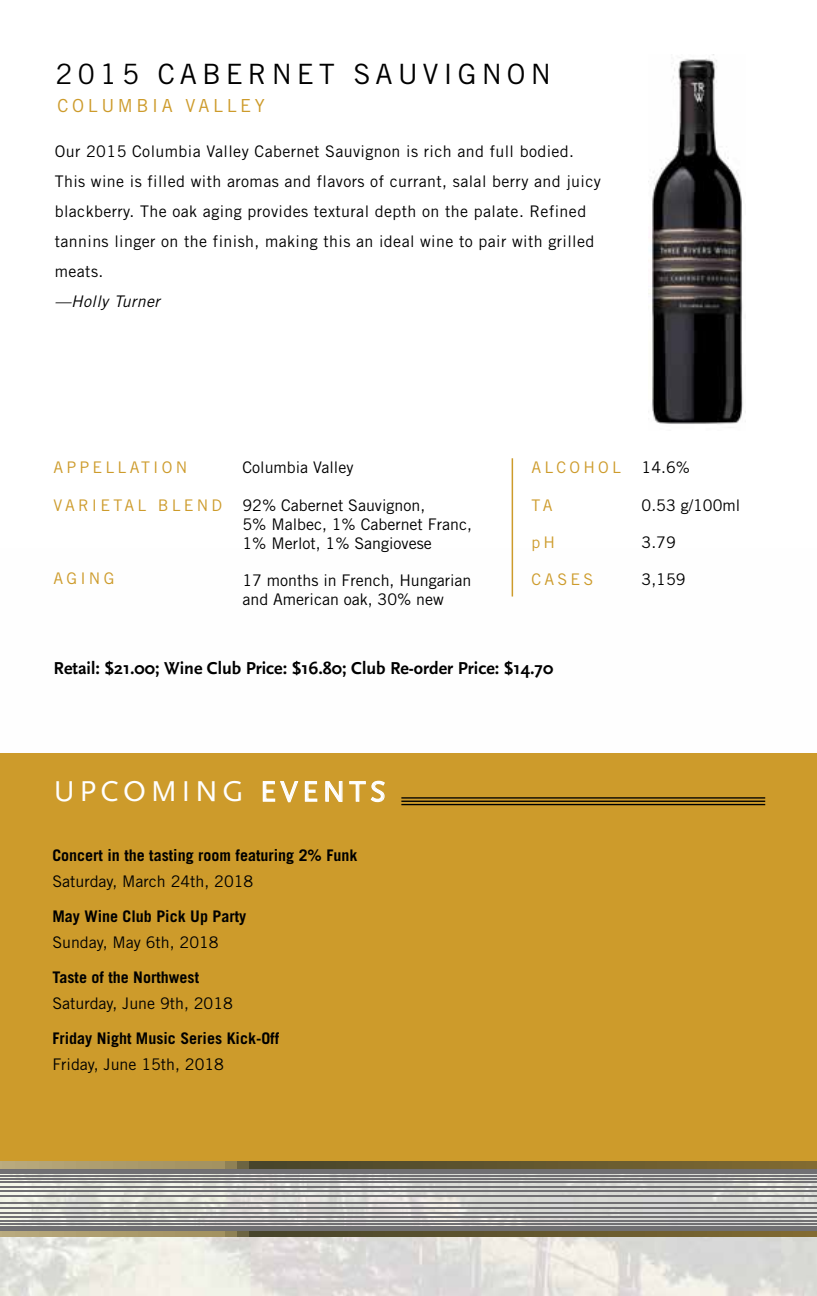
<style>
.page{position:relative;width:817px;height:1296px;background:#fff}
.page>*{position:absolute;margin:0;border:0;box-sizing:border-box;transform-origin:0 0}
.t1{font:30px "Scala Sans LF Caps";letter-spacing:.15em;color:#fff}
.t2{font:28px "Trade Gothic LT Std";letter-spacing:.18em;color:#000}
.t3{font:700 18px "Scala Sans";color:#000}
.t4{font:18px "Trade Gothic LT Std";letter-spacing:.2em;color:#cd9b2b}
.t5{font:16px/30px "Trade Gothic LT Std";letter-spacing:.025em;color:#000}
.t6{font:16px/19.2px "Trade Gothic LT Std";color:#000}
.t7{font:700 16px "Trade Gothic LT Std";color:#000}
.t8{font:16px "Trade Gothic LT Std";letter-spacing:.2em;color:#cd9b2b}
.t9{font:italic 16px "Trade Gothic LT Std";letter-spacing:.025em;color:#000}
.s1{font-size:29.6px}
</style>
<div class="page">
<img style="left:0;top:548px;width:816px;height:748px">
<div style="left:0;top:753px;width:816px;height:418px;background:#cd9b2b"></div>
<hr style="left:0;top:1168px;width:816px;height:1px;background:#717073">
<hr style="left:0;top:1169px;width:816px;height:1px;background:#717073">
<hr style="left:0;top:1170px;width:816px;height:2px;background:#717073">
<hr style="left:0;top:1172px;width:816px;height:2px;background:#717073">
<hr style="left:0;top:1175px;width:816px;height:1px;background:#717073">
<hr style="left:0;top:1178px;width:816px;height:1px;background:#717073">
<hr style="left:0;top:1182px;width:816px;height:1px;background:#717073">
<hr style="left:0;top:1186px;width:816px;height:1px;background:#717073">
<hr style="left:0;top:1191px;width:816px;height:1px;background:#717073">
<hr style="left:0;top:1196px;width:816px;height:1px;background:#717073">
<hr style="left:0;top:1230px;width:816px;height:1px;background:#717073">
<hr style="left:0;top:1228px;width:816px;height:1px;background:#717073">
<hr style="left:0;top:1226px;width:816px;height:1px;background:#717073">
<hr style="left:0;top:1223px;width:816px;height:2px;background:#717073">
<hr style="left:0;top:1220px;width:816px;height:2px;background:#717073">
<hr style="left:0;top:1217px;width:816px;height:1px;background:#717073">
<hr style="left:0;top:1213px;width:816px;height:1px;background:#717073">
<hr style="left:0;top:1208px;width:816px;height:1px;background:#717073">
<hr style="left:0;top:1203px;width:816px;height:1px;background:#717073">
<svg style="left:0;top:1161px;width:816px;height:7px;background:#786b41"></svg>
<svg style="left:0;top:1231px;width:816px;height:5px;background:#786b41"></svg>
<svg style="left:262px;top:781px;width:56px;height:22px"></svg>
<svg style="left:325px;top:780px;width:60px;height:23px"></svg>
<hr style="left:511px;top:458px;width:2px;height:139px;background:#cd9b2b">
<img style="left:648px;top:54px;width:95px;height:371px">
<hr style="left:401px;top:797px;width:364px;height:2px;background:#000">
<hr style="left:401px;top:801px;width:364px;height:1px;background:#000">
<hr style="left:401px;top:804px;width:364px;height:1px;background:#000">
<h2 class="t2" style="left:56px;top:57px;width:497px">2015 CABERNET SAUVIGNON</h2>
<p class="t4" style="left:58px;top:94px;width:209px">COLUMBIA VALLEY</p>
<p class="t5" style="left:55px;top:136px;width:547px">Our 2015 Columbia Valley Cabernet Sauvignon is rich and full bodied.<br>This wine is filled with aromas and flavors of currant, salal berry and juicy blackberry. The oak aging provides textural depth on the palate. Refined tannins linger on the finish, making this an ideal wine to pair with grilled meats.</p>
<p class="t9" style="left:55px;top:292px;width:107px">—Holly Turner</p>
<p class="t8" style="left:54px;top:458px;width:135px">APPELLATION</p>
<p class="t8" style="left:54px;top:495px;width:170px">VARIETAL BLEND</p>
<p class="t8" style="left:54px;top:568px;width:62px">AGING</p>
<p class="t6" style="left:242px;top:458px;width:112px">Columbia Valley</p>
<p class="t6" style="left:242px;top:495px;width:231px">92% Cabernet Sauvignon,<br>5% Malbec, 1% Cabernet Franc,<br>1% Merlot, 1% Sangiovese</p>
<p class="t6" style="left:242px;top:571px;width:230px">17 months in French, Hungarian and American oak, 30% new</p>
<p class="t8" style="left:531px;top:458px;width:91px">ALCOHOL</p>
<p class="t8" style="left:531px;top:495px;width:22px">TA</p>
<p class="t8" style="left:531px;top:532px;width:25px">pH</p>
<p class="t8" style="left:531px;top:570px;width:63px">CASES</p>
<p class="t3" style="left:54px;top:658px;width:501px">Retail: $21.00; Wine Club Price: $16.80; Club Re-order Price: $14.70</p>
<p class="t5" style="left:641px;top:452px;width:50px">14.6%</p>
<p class="t5" style="left:641px;top:490px;width:100px">0.53 g/100ml</p>
<p class="t5" style="left:641px;top:527px;width:36px">3.79</p>
<p class="t5" style="left:641px;top:564px;width:45px">3,159</p>
<h1 class="t1" style="left:54px;top:775px;width:333px">UPCOMING <span class="s1">EVENTS</span></h1>
<p class="t7" style="left:52px;top:846px;width:306px">Concert in the tasting room featuring 2% Funk</p>
<p class="t6" style="left:52px;top:872px;width:202px">Saturday, March 24th, 2018</p>
<p class="t7" style="left:52px;top:907px;width:195px">May Wine Club Pick Up Party</p>
<p class="t6" style="left:52px;top:933px;width:168px">Sunday, May 6th, 2018</p>
<p class="t7" style="left:52px;top:968px;width:148px">Taste of the Northwest</p>
<p class="t6" style="left:52px;top:994px;width:182px">Saturday, June 9th, 2018</p>
<p class="t7" style="left:52px;top:1029px;width:228px">Friday Night Music Series Kick-Off</p>
<p class="t6" style="left:52px;top:1055px;width:173px">Friday, June 15th, 2018</p>
</div>
